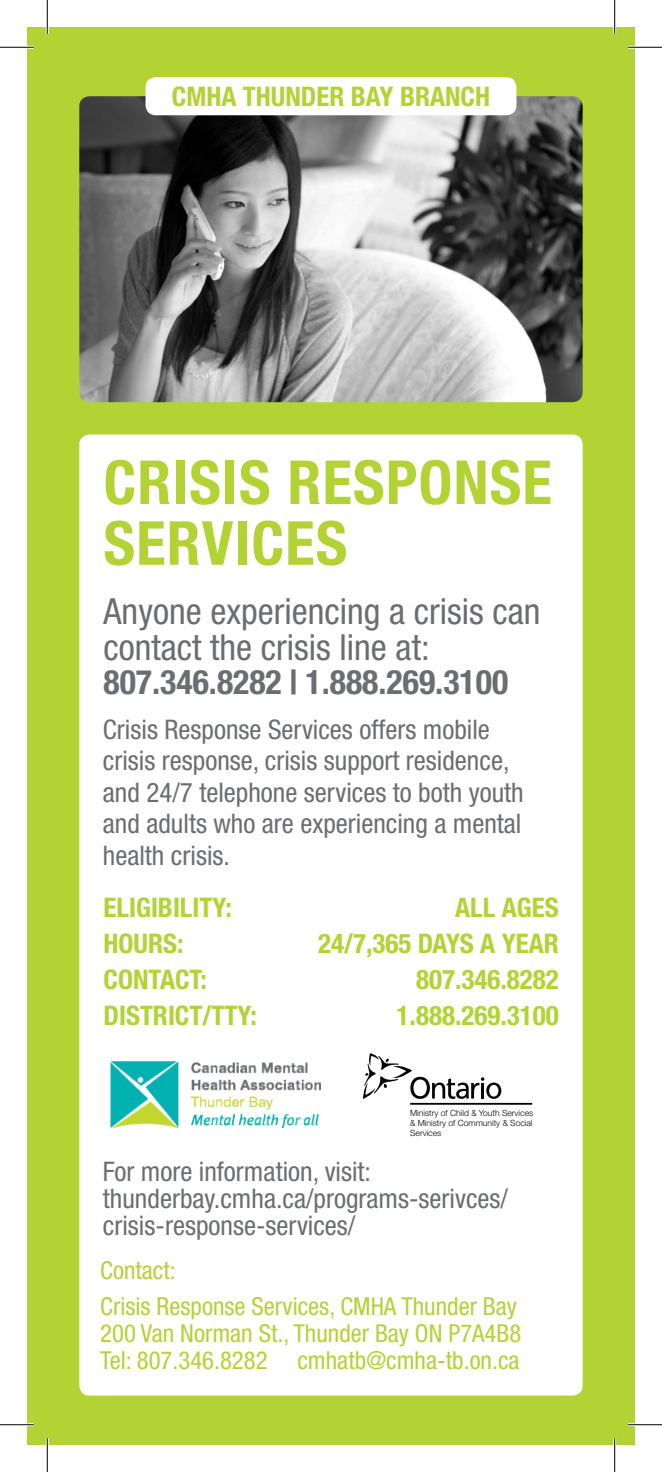
<style>
.page{position:relative;width:662px;height:1472px;background:#fff}
.page>*{position:absolute;margin:0;border:0;box-sizing:border-box;transform-origin:0 0}
.t1{font:700 condensed 60.75px "Helvetica Neue LT Std";letter-spacing:.02em;color:#b3d234}
.t2{font:condensed 36px/36px "Helvetica Neue LT Std";color:#6c6d70}
.t3{font:700 condensed 33.75px "Helvetica Neue LT Std";color:#6c6d70}
.t4{font:condensed 27px/31.5px "Helvetica Neue LT Std";color:#6c6d70}
.t5{font:700 condensed 27px "Helvetica Neue LT Std";color:#b3d234}
.t6{font:condensed 24.75px "Helvetica Neue LT Std";color:#b3d234}
.t7{font:300 8.55px/10.3px "Helvetica Neue LT Std";color:#040503;text-align:justify}
</style>
<div class="page">
<div style="left:27px;top:27px;width:607px;height:1417px;background:#b3d234"></div>
<div style="left:79px;top:434px;width:503px;height:961px;background:#fff;border-radius:10px"></div>
<img style="left:79px;top:96px;width:503px;height:306px">
<img style="left:110px;top:1061px;width:210px;height:67px">
<div style="left:145px;top:77px;width:371px;height:38px;background:#fff;border-radius:10px"></div>
<svg style="left:363px;top:1053px;width:138px;height:46px"></svg>
<hr style="left:410px;top:1103px;width:122px;height:1px;background:#040503">
<hr style="left:0;top:46px;width:34px;height:3px;background:#fff">
<hr style="left:628px;top:46px;width:34px;height:3px;background:#fff">
<hr style="left:0;top:1423px;width:34px;height:3px;background:#fff">
<hr style="left:628px;top:1423px;width:34px;height:3px;background:#fff">
<hr style="left:46px;top:0;width:3px;height:34px;background:#fff">
<hr style="left:46px;top:1438px;width:3px;height:34px;background:#fff">
<hr style="left:613px;top:0;width:3px;height:34px;background:#fff">
<hr style="left:613px;top:1438px;width:3px;height:34px;background:#fff">
<hr style="left:0;top:47px;width:34px;height:1px;background:#000">
<hr style="left:628px;top:47px;width:34px;height:1px;background:#000">
<hr style="left:0;top:1424px;width:34px;height:1px;background:#000">
<hr style="left:628px;top:1424px;width:34px;height:1px;background:#000">
<hr style="left:47px;top:0;width:1px;height:34px;background:#000">
<hr style="left:47px;top:1438px;width:1px;height:34px;background:#000">
<hr style="left:614px;top:0;width:1px;height:34px;background:#000">
<hr style="left:614px;top:1438px;width:1px;height:34px;background:#000">
<p class="t5" style="left:172px;top:80px;width:320px">CMHA THUNDER BAY BRANCH</p>
<p class="t1" style="left:103px;top:445px;width:449px">CRISIS RESPONSE</p>
<p class="t1" style="left:103px;top:506px;width:245px">SERVICES</p>
<p class="t2" style="left:103px;top:592px;width:438px">Anyone experiencing a crisis can contact the crisis line at:</p>
<p class="t3" style="left:103px;top:662px;width:406px">807.346.8282 | 1.888.269.3100</p>
<p class="t4" style="left:103px;top:713px;width:422px">Crisis Response Services offers mobile crisis response, crisis support residence, and 24/7 telephone services to both youth and adults who are experiencing a mental health crisis.</p>
<p class="t5" style="left:103px;top:891px;width:130px">ELIGIBILITY:</p>
<p class="t5" style="left:103px;top:927px;width:82px">HOURS:</p>
<p class="t5" style="left:103px;top:963px;width:105px">CONTACT:</p>
<p class="t5" style="left:103px;top:999px;width:155px">DISTRICT/TTY:</p>
<p class="t5" style="left:455px;top:891px;width:105px">ALL AGES</p>
<p class="t5" style="left:318px;top:927px;width:242px">24/7,365 DAYS A YEAR</p>
<p class="t5" style="left:416px;top:963px;width:144px">807.346.8282</p>
<p class="t5" style="left:396px;top:999px;width:163px">1.888.269.3100</p>
<p class="t7" style="left:410px;top:1107px;width:125px">Ministry of Child &amp; Youth Services &amp; Ministry of Community &amp; Social Services</p>
<p class="t4" style="left:103px;top:1155px;width:269px">For more information, visit:</p>
<p class="t4" style="left:103px;top:1184px;width:406px;line-height:27px">thunderbay.cmha.ca/programs-serivces/ crisis-response-services/</p>
<p class="t6" style="left:100px;top:1256px;width:77px">Contact:</p>
<p class="t6" style="left:100px;top:1292px;width:418px">Crisis Response Services, CMHA Thunder Bay</p>
<p class="t6" style="left:100px;top:1319px;width:422px">200 Van Norman St., Thunder Bay ON P7A4B8</p>
<p class="t6" style="left:100px;top:1346px;width:421px">Tel: 807.346.8282 cmhatb@cmha-tb.on.ca</p>
</div>
